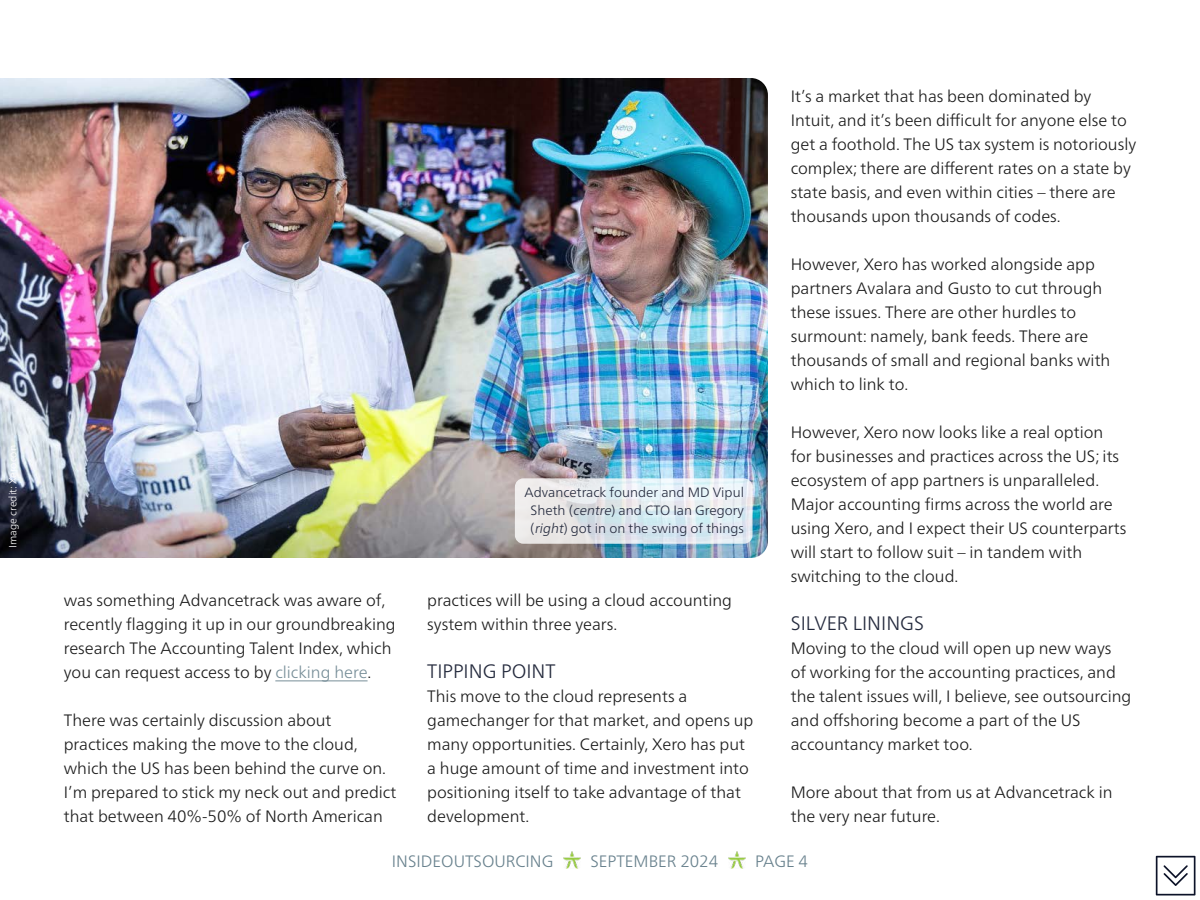
<style>
.page{position:relative;width:1200px;height:900px;background:#fff}
.page>*{position:absolute;margin:0;border:0;box-sizing:border-box;transform-origin:0 0}
.t1{font:300 19.5px "Frutiger Neue LTW1 G";color:#242a3d}
.t2{font:300 16.5px/24px "Frutiger Neue LTW1 G";color:#1a1a1a}
.t3{font:300 16.5px "Frutiger Neue LTW1 G";color:#68818d}
.t4{font:300 13.5px/18px "Frutiger Neue LTW1 G";color:#242a3d;text-align:center}
.t5{font:300 10.5px "Frutiger Neue LTW1 G";color:#fff}
.s1{color:#778e98}
.s2{font-style:italic}
</style>
<div class="page">
<img style="left:563px;top:852px;width:17px;height:16px">
<img style="left:728px;top:852px;width:17px;height:16px">
<svg style="left:1156px;top:856px;width:39px;height:39px"></svg>
<img style="left:0;top:78px;width:768px;height:480px">
<hr style="left:275px;top:680px;width:93px;height:1px;background:#778e98">
<svg style="left:515px;top:478px;width:238px;height:66px;background:#e2e8ed"></svg>
<p class="t5" style="left:6px;top:548px;width:104px;rotate:-90deg">Image credit: Xerocon</p>
<p class="t2" style="left:64px;top:588px;width:333px">was something Advancetrack was aware of, recently flagging it up in our groundbreaking research The Accounting Talent Index, which you can request access to by <span class="s1">clicking here</span>.</p>
<p class="t2" style="left:64px;top:708px;width:334px">There was certainly discussion about practices making the move to the cloud, which the US has been behind the curve on.<br>I’m prepared to stick my neck out and predict that between 40%-50% of North American</p>
<p class="t4" style="left:524px;top:483px;width:221px">Advancetrack founder and MD Vipul<br>Sheth (<span class="s2">centre</span>) and CTO Ian Gregory (<span class="s2">right</span>) got in on the swing of things</p>
<p class="t2" style="left:427px;top:588px;width:306px">practices will be using a cloud accounting system within three years.</p>
<p class="t1" style="left:427px;top:659px;width:130px">TIPPING POINT</p>
<p class="t2" style="left:427px;top:684px;width:328px">This move to the cloud represents a gamechanger for that market, and opens up many opportunities. Certainly, Xero has put a huge amount of time and investment into positioning itself to take advantage of that development.</p>
<p class="t2" style="left:791px;top:84px;width:347px">It’s a market that has been dominated by Intuit, and it’s been difficult for anyone else to get a foothold. The US tax system is notoriously complex; there are different rates on a state by state basis, and even within cities – there are thousands upon thousands of codes.</p>
<p class="t2" style="left:791px;top:252px;width:321px">However, Xero has worked alongside app partners Avalara and Gusto to cut through these issues. There are other hurdles to surmount: namely, bank feeds. There are thousands of small and regional banks with which to link to.</p>
<p class="t2" style="left:791px;top:420px;width:337px">However, Xero now looks like a real option for businesses and practices across the US; its ecosystem of app partners is unparalleled.<br>Major accounting firms across the world are using Xero, and I expect their US counterparts will start to follow suit – in tandem with switching to the cloud.</p>
<p class="t1" style="left:791px;top:611px;width:135px">SILVER LININGS</p>
<p class="t2" style="left:791px;top:636px;width:342px">Moving to the cloud will open up new ways<br>of working for the accounting practices, and the talent issues will, I believe, see outsourcing and offshoring become a part of the US accountancy market too.</p>
<p class="t2" style="left:791px;top:780px;width:323px">More about that from us at Advancetrack in the very near future.</p>
<p class="t3" style="left:392px;top:851px;width:163px">INSIDEOUTSOURCING</p>
<p class="t3" style="left:590px;top:851px;width:129px">SEPTEMBER 2024</p>
<p class="t3" style="left:755px;top:851px;width:54px">PAGE 4</p>
</div>
